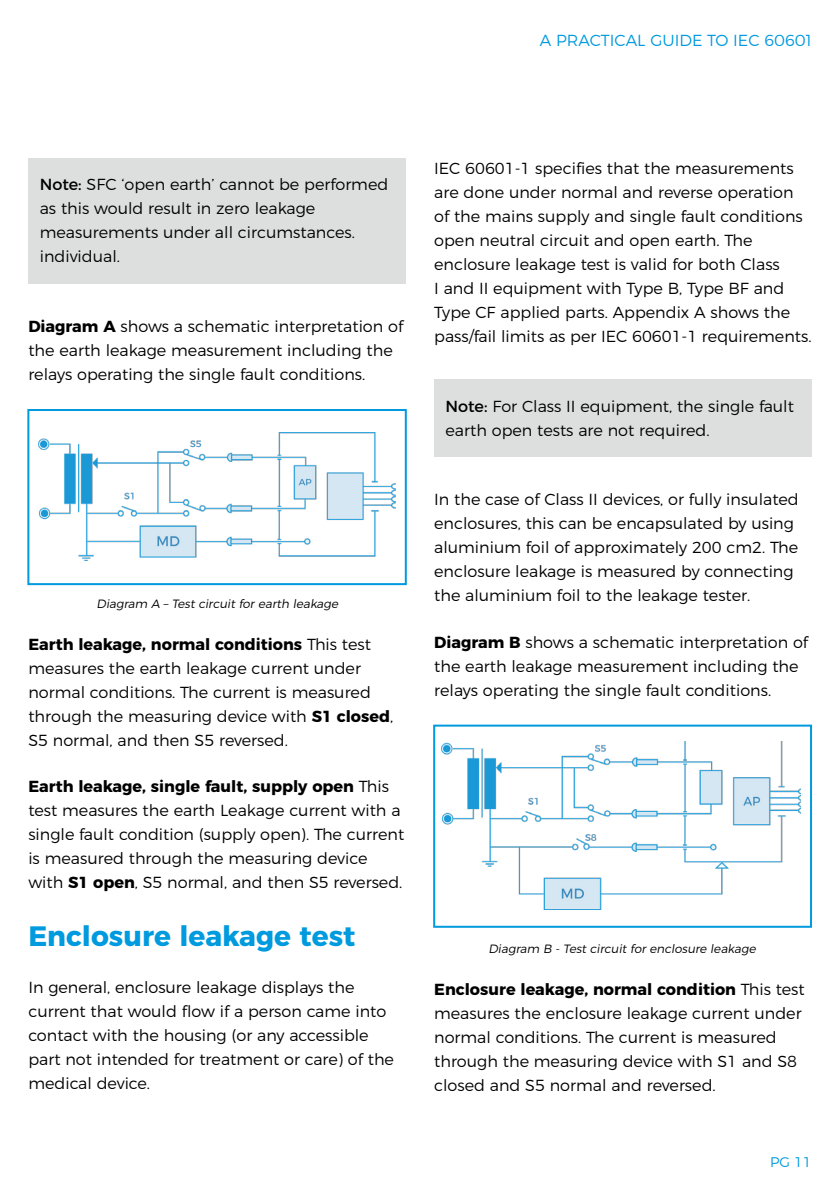
<style>
.page{position:relative;width:840px;height:1191px;background:#fff}
.page>*{position:absolute;margin:0;border:0;box-sizing:border-box;transform-origin:0 0}
.t1{font:700 28px "Montserrat";color:#009ade}
.t2{font:300 16px/24px "Montserrat";color:#000}
.t3{font:300 16px "Montserrat";color:#009ade}
.t4{font:300 14px "Montserrat";color:#009ade}
.t5{font:italic 300 12px "Montserrat";color:#000}
.s1{font-weight:400}
.s2{font-weight:700}
</style>
<div class="page">
<div style="left:28px;top:158px;width:377px;height:125px;background:#dddede"></div>
<div style="left:434px;top:379px;width:377px;height:78px;background:#dddede"></div>
<img style="left:39px;top:432px;width:356px;height:128px">
<img style="left:441px;top:741px;width:359px;height:168px">
<div style="left:27px;top:409px;width:379px;height:176px;border:2px solid #009ade"></div>
<div style="left:433px;top:724px;width:378px;height:203px;border:2px solid #009ade"></div>
<p class="t3" style="left:539px;top:27px;width:273px">A PRACTICAL GUIDE TO IEC 60601</p>
<p class="t2" style="left:40px;top:171px;width:350px"><span class="s1">Note:</span> SFC ‘open earth’ cannot be performed as this would result in zero leakage measurements under all circumstances. individual.</p>
<p class="t2" style="left:28px;top:313px;width:376px"><span class="s2">Diagram A</span> shows a schematic interpretation of the earth leakage measurement including the relays operating the single fault conditions.</p>
<p class="t5" style="left:96px;top:594px;width:246px">Diagram A – Test circuit for earth leakage</p>
<p class="t2" style="left:28px;top:630px;width:366px"><span class="s2">Earth leakage, normal conditions</span> This test measures the earth leakage current under normal conditions. The current is measured through the measuring device with <span class="s2">S1 closed</span>, S5 normal, and then S5 reversed.</p>
<p class="t2" style="left:28px;top:773px;width:377px"><span class="s2">Earth leakage, single fault, supply open</span> This test measures the earth Leakage current with a single fault condition (supply open). The current is measured through the measuring device with <span class="s2">S1 open</span>, S5 normal, and then S5 reversed.</p>
<h1 class="t1" style="left:28px;top:913px;width:328px">Enclosure leakage test</h1>
<p class="t2" style="left:28px;top:974px;width:367px">In general, enclosure leakage displays the current that would flow if a person came into contact with the housing (or any accessible part not intended for treatment or care) of the medical device.</p>
<p class="t2" style="left:434px;top:155px;width:378px">IEC 60601-1 specifies that the measurements are done under normal and reverse operation of the mains supply and single fault conditions open neutral circuit and open earth. The enclosure leakage test is valid for both Class<br>I and II equipment with Type B, Type BF and Type CF applied parts. Appendix A shows the pass/fail limits as per IEC 60601-1 requirements.</p>
<p class="t2" style="left:445px;top:393px;width:350px"><span class="s1">Note:</span> For Class II equipment, the single fault earth open tests are not required.</p>
<p class="t2" style="left:434px;top:486px;width:366px">In the case of Class II devices, or fully insulated enclosures, this can be encapsulated by using aluminium foil of approximately 200 cm2. The enclosure leakage is measured by connecting the aluminium foil to the leakage tester.</p>
<p class="t2" style="left:434px;top:629px;width:375px"><span class="s2">Diagram B</span> shows a schematic interpretation of the earth leakage measurement including the relays operating the single fault conditions.</p>
<p class="t5" style="left:488px;top:939px;width:271px">Diagram B - Test circuit for enclosure leakage</p>
<p class="t2" style="left:434px;top:975px;width:372px"><span class="s2">Enclosure leakage, normal condition</span> This test measures the enclosure leakage current under normal conditions. The current is measured through the measuring device with S1 and S8 closed and S5 normal and reversed.</p>
<p class="t4" style="left:769px;top:1151px;width:43px">PG 11</p>
</div>
